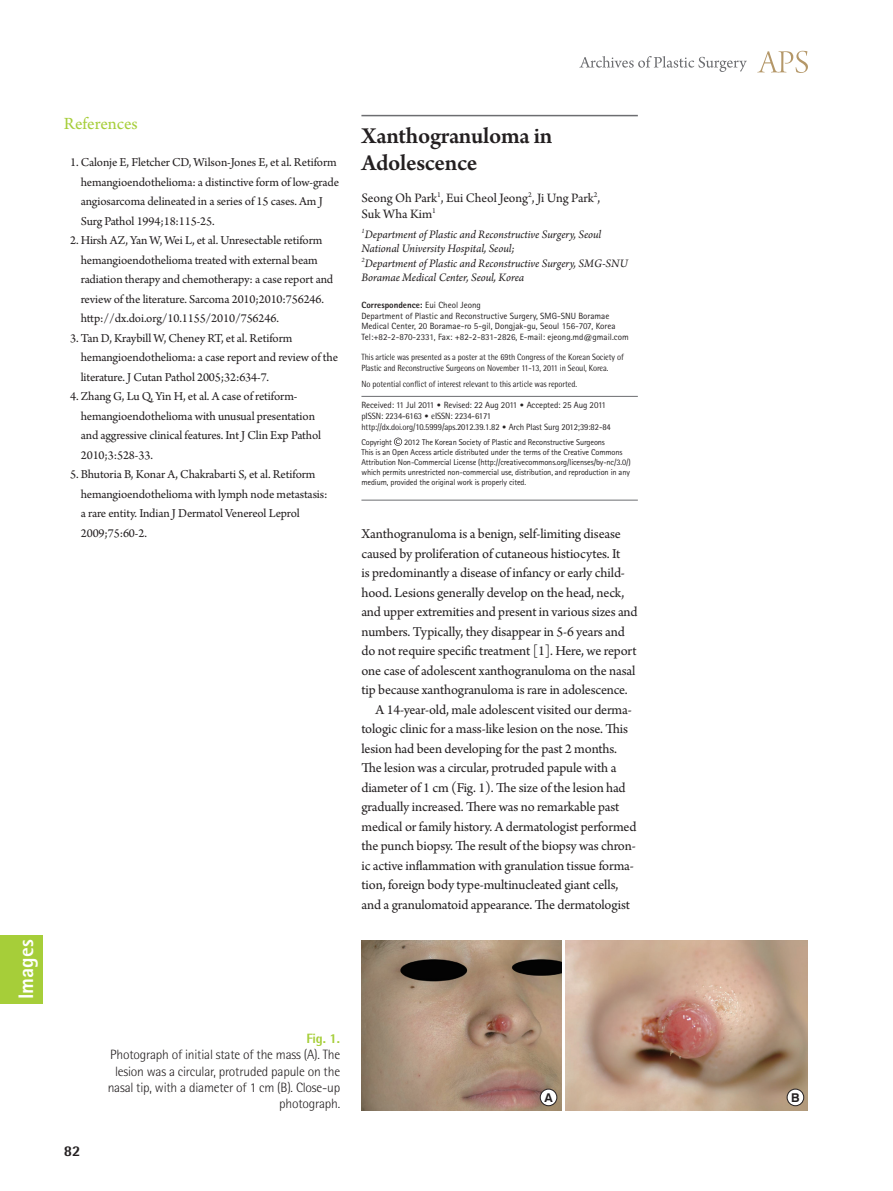
<style>
.page{position:relative;width:893px;height:1191px;background:#fff}
.page>*{position:absolute;margin:0;border:0;box-sizing:border-box;transform-origin:0 0}
.t1{font:600 24px/27px "Arno Pro";letter-spacing:-.015em;color:#231f20}
.t2{font:800 21px "Rotis Sans Serif Std";color:#fff}
.t3{font:18px "Arno Pro";letter-spacing:-.005em;color:#a6ce39}
.t4{font:800 15px "Rotis Semi Sans Std";color:#231f20}
.t5{font:14.25px "Arno Pro";letter-spacing:-.01em;color:#231f20}
.t6{font:300 13.5px/16.2px "Rotis Semi Sans Std";letter-spacing:-.015em;color:#231f20;text-align:right}
.t7{font:13.5px/16.5px "Arno Pro";letter-spacing:-.005em;color:#231f20}
.t8{font:800 13.5px "Rotis Semi Sans Std";color:#a6ce39}
.t9{font:12.75px/19.5px "Arno Pro";letter-spacing:-.01em;color:#231f20}
.t10{font:700 12.15px "Swiss 721 BT";color:#231f20}
.t11{font:italic 12px/14.4px "Arno Pro";letter-spacing:-.005em;color:#231f20}
.t12{font:9px/10.8px "Rotis Sans Serif Std";color:#231f20}
.t13{font:9px/10.8px "Rotis Semi Sans Std";letter-spacing:-.01em;color:#231f20;scale:.9 1}
.t14{font:9px/10.8px "Rotis Semi Sans Std";letter-spacing:-.01em;color:#231f20;scale:.95 1}
.t15{font:8.4px/10.1px "Rotis Sans Serif Std";letter-spacing:-.015em;color:#231f20}
.s1{font-weight:800}
.s2{font-family:"DIN Pro";font-weight:300}
</style>
<div class="page">
<svg style="left:757px;top:51px;width:51px;height:22px"></svg>
<svg style="left:579px;top:56px;width:168px;height:16px"></svg>
<img style="left:565px;top:940px;width:243px;height:170px">
<img style="left:361px;top:940px;width:200px;height:170px">
<svg style="left:394px;top:437px;width:8px;height:9px"></svg>
<hr style="left:361px;top:115px;width:277px;height:1px;background:#6c6d70">
<hr style="left:361px;top:396px;width:277px;height:1px;background:#6c6d70">
<hr style="left:361px;top:500px;width:277px;height:1px;background:#6c6d70">
<div style="left:540px;top:1089px;width:17px;height:16px;background:#fff;border-radius:50%"></div>
<div style="left:540px;top:1089px;width:17px;height:17px;border:1px solid #231f20;border-radius:50%"></div>
<div style="left:787px;top:1089px;width:17px;height:16px;background:#fff;border-radius:50%"></div>
<div style="left:787px;top:1089px;width:17px;height:17px;border:1px solid #231f20;border-radius:50%"></div>
<div style="left:0;top:935px;width:43px;height:68px;background:#a6ce39"></div>
<h2 class="t2" style="left:13px;top:999px;width:61px;rotate:-90deg">Images</h2>
<p class="t3" style="left:64px;top:114px;width:75px">References</p>
<p class="t9" style="left:81px;top:153px;width:260px;text-indent:-11px">1. Calonje E, Fletcher CD, Wilson-Jones E, et al. Retiform hemangioendothelioma: a distinctive form of low-grade angiosarcoma delineated in a series of 15 cases. Am J Surg Pathol 1994;18:115-25.</p>
<p class="t9" style="left:81px;top:231px;width:254px;text-indent:-11px">2. Hirsh AZ, Yan W, Wei L, et al. Unresectable retiform hemangioendothelioma treated with external beam radiation therapy and chemotherapy: a case report and review of the literature. Sarcoma 2010;2010:756246. http://dx.doi.org/10.1155/2010/756246.</p>
<p class="t9" style="left:81px;top:329px;width:259px;text-indent:-11px">3. Tan D, Kraybill W, Cheney RT, et al. Retiform hemangioendothelioma: a case report and review of the literature. J Cutan Pathol 2005;32:634-7.</p>
<p class="t9" style="left:81px;top:387px;width:242px;text-indent:-11px">4. Zhang G, Lu Q, Yin H, et al. A case of retiform&shy;hemangioendothelioma with unusual presentation and aggressive clinical features. Int J Clin Exp Pathol 2010;3:528-33.</p>
<p class="t9" style="left:81px;top:465px;width:248px;text-indent:-11px">5. Bhutoria B, Konar A, Chakrabarti S, et al. Retiform hemangioendothelioma with lymph node metastasis: a rare entity. Indian J Dermatol Venereol Leprol 2009;75:60-2.</p>
<h1 class="t1" style="left:361px;top:124px;width:192px">Xanthogranuloma in<br>Adolescence</h1>
<p class="t7" style="left:361px;top:190px;width:240px">Seong Oh Park<sup>1</sup>, Eui Cheol Jeong<sup>2</sup>, Ji Ung Park<sup>2</sup>,<br>Suk Wha Kim<sup>1</sup></p>
<p class="t11" style="left:361px;top:228px;width:268px"><sup>1</sup>Department of Plastic and Reconstructive Surgery, Seoul National University Hospital, Seoul;<br><sup>2</sup>Department of Plastic and Reconstructive Surgery, SMG-SNU Boramae Medical Center, Seoul, Korea</p>
<p class="t12" style="left:361px;top:299px;width:269px"><span class="s1">Correspondence:</span> Eui Cheol Jeong<br>Department of Plastic and Reconstructive Surgery, SMG-SNU Boramae Medical Center, 20 Boramae-ro 5-gil, Dongjak-gu, Seoul 156-707, Korea Tel:+82-2-870-2331, Fax: +82-2-831-2826, E-mail: ejeong.md@gmail.com</p>
<p class="t13" style="left:361px;top:351px;width:293px">This article was presented as a poster at the 69th Congress of the Korean Society of<br>Plastic and Reconstructive Surgeons on November 11-13, 2011 in Seoul, Korea.</p>
<p class="t13" style="left:361px;top:378px;width:241px">No potential conflict of interest relevant to this article was reported.</p>
<p class="t12" style="left:361px;top:400px;width:246px">Received: 11 Jul 2011 <span class="s2">•</span> Revised: 22 Aug 2011 <span class="s2">•</span> Accepted: 25 Aug 2011</p>
<p class="t14" style="left:361px;top:410px;width:264px">pISSN: 2234-6163 <span class="s2">•</span> eISSN: 2234-6171 http://dx.doi.org/10.5999/aps.2012.39.1.82 <span class="s2">•</span> Arch Plast Surg 2012;39:82-84</p>
<p class="t15" style="left:361px;top:436px;width:32px">Copyright</p>
<p class="t15" style="left:361px;top:436px;width:271px;text-indent:43px">2012 The Korean Society of Plastic and Reconstructive Surgeons<br>This is an Open Access article distributed under the terms of the Creative Commons Attribution Non-Commercial License (http://creativecommons.org/licenses/by-nc/3.0/) which permits unrestricted non-commercial use, distribution, and reproduction in any medium, provided the original work is properly cited.</p>
<p class="t5" style="left:361px;top:526px;width:261px">Xanthogranuloma is a benign, self-limiting disease</p>
<p class="t5" style="left:361px;top:545px;width:260px">caused by proliferation of cutaneous histiocytes. It</p>
<p class="t5" style="left:361px;top:565px;width:265px">is predominantly a disease of infancy or early child-</p>
<p class="t5" style="left:361px;top:584px;width:265px">hood. Lesions generally develop on the head, neck,</p>
<p class="t5" style="left:361px;top:604px;width:278px">and upper extremities and present in various sizes and</p>
<p class="t5" style="left:361px;top:623px;width:265px">numbers. Typically, they disappear in 5-6 years and</p>
<p class="t5" style="left:361px;top:643px;width:277px">do not require specific treatment [1]. Here, we report</p>
<p class="t5" style="left:361px;top:662px;width:275px">one case of adolescent xanthogranuloma on the nasal</p>
<p class="t5" style="left:361px;top:682px;width:268px">tip because xanthogranuloma is rare in adolescence.</p>
<p class="t5" style="left:376px;top:701px;width:258px">A 14-year-old, male adolescent visited our derma-</p>
<p class="t5" style="left:361px;top:721px;width:268px">tologic clinic for a mass-like lesion on the nose. This</p>
<p class="t5" style="left:361px;top:740px;width:257px">lesion had been developing for the past 2 months.</p>
<p class="t5" style="left:361px;top:760px;width:257px">The lesion was a circular, protruded papule with a</p>
<p class="t5" style="left:361px;top:779px;width:266px">diameter of 1 cm (Fig. 1). The size of the lesion had</p>
<p class="t5" style="left:361px;top:799px;width:259px">gradually increased. There was no remarkable past</p>
<p class="t5" style="left:361px;top:818px;width:276px">medical or family history. A dermatologist performed</p>
<p class="t5" style="left:361px;top:837px;width:276px">the punch biopsy. The result of the biopsy was chron-</p>
<p class="t5" style="left:361px;top:857px;width:274px">ic active inflammation with granulation tissue forma-</p>
<p class="t5" style="left:361px;top:876px;width:259px">tion, foreign body type-multinucleated giant cells,</p>
<p class="t5" style="left:361px;top:896px;width:270px">and a granulomatoid appearance. The dermatologist</p>
<p class="t4" style="left:64px;top:1141px;width:18px">82</p>
<p class="t8" style="left:306px;top:1029px;width:35px">Fig. 1.</p>
<p class="t6" style="left:108px;top:1046px;width:234px">Photograph of initial state of the mass (A). The lesion was a circular, protruded papule on the nasal tip, with a diameter of 1 cm (B). Close-up photograph.</p>
<p class="t10" style="left:544px;top:1090px;width:10px">A</p>
<p class="t10" style="left:791px;top:1090px;width:10px">B</p>
</div>
